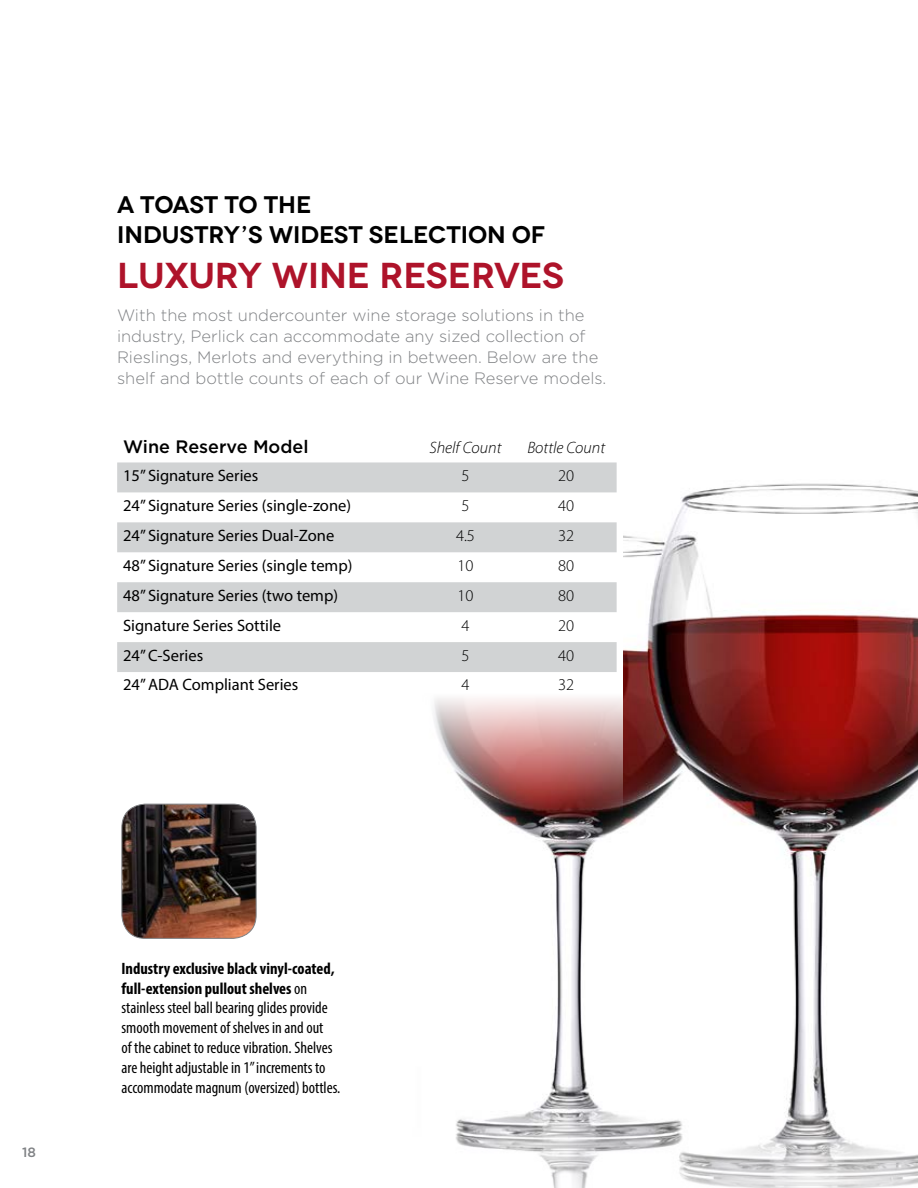
<style>
.page{position:relative;width:918px;height:1188px;background:#fff}
.page>*{position:absolute;margin:0;border:0;box-sizing:border-box;transform-origin:0 0}
.t1{font:600 36px "Novecentowide";letter-spacing:-.01em;color:#ae132a}
.t2{font:600 24px/30px "Novecentowide";letter-spacing:-.005em;color:#000}
.t3{font:500 18px "Gotham";color:#000}
.t4{font:condensed 16.5px/19.8px "Myriad Pro";color:#000}
.t5{font:300 16.5px/21px "Gotham";color:#808285}
.t6{font:16.5px "Myriad Pro";color:#000}
.t7{font:300 16.5px "Myriad Pro";color:#000}
.t8{font:italic 300 16.5px "Myriad Pro";color:#000}
.t9{font:500 13.5px "Gotham";color:#808285}
.s1{font-weight:700}
</style>
<div class="page">
<img style="left:456px;top:483px;width:462px;height:705px">
<svg style="left:121px;top:483px;width:501px;height:465px"></svg>
<svg style="left:117px;top:462px;width:500px;height:210px;fill:#d1d3d4"></svg>
<img style="left:122px;top:804px;width:134px;height:134px">
<div style="left:122px;top:804px;width:135px;height:135px;border:1px solid #808285;border-radius:23px"></div>
<h2 class="t2" style="left:117px;top:190px;width:430px">A TOAST TO THE<br>INDUSTRY’S WIDEST SELECTION OF</h2>
<h1 class="t1" style="left:117px;top:254px;width:448px">LUXURY WINE RESERVES</h1>
<p class="t5" style="left:117px;top:305px;width:491px">With the most undercounter wine storage solutions in the industry, Perlick can accommodate any sized collection of Rieslings, Merlots and everything in between. Below are the shelf and bottle counts of each of our Wine Reserve models.</p>
<p class="t3" style="left:123px;top:435px;width:187px">Wine Reserve Model</p>
<p class="t8" style="left:430px;top:437px;width:73px">Shelf Count</p>
<p class="t8" style="left:527px;top:437px;width:79px">Bottle Count</p>
<p class="t6" style="left:123px;top:465px;width:137px">15” Signature Series</p>
<p class="t7" style="left:461px;top:465px;width:10px">5</p>
<p class="t7" style="left:558px;top:465px;width:18px">20</p>
<p class="t6" style="left:123px;top:495px;width:229px">24” Signature Series (single-zone)</p>
<p class="t7" style="left:461px;top:495px;width:10px">5</p>
<p class="t7" style="left:558px;top:495px;width:18px">40</p>
<p class="t6" style="left:123px;top:525px;width:213px">24” Signature Series Dual-Zone</p>
<p class="t7" style="left:456px;top:525px;width:20px">4.5</p>
<p class="t7" style="left:558px;top:525px;width:18px">32</p>
<p class="t6" style="left:123px;top:555px;width:231px">48” Signature Series (single temp)</p>
<p class="t7" style="left:457px;top:555px;width:18px">10</p>
<p class="t7" style="left:558px;top:555px;width:18px">80</p>
<p class="t6" style="left:123px;top:585px;width:216px">48” Signature Series (two temp)</p>
<p class="t7" style="left:457px;top:585px;width:18px">10</p>
<p class="t7" style="left:558px;top:585px;width:18px">80</p>
<p class="t6" style="left:123px;top:615px;width:160px">Signature Series Sottile</p>
<p class="t7" style="left:461px;top:615px;width:10px">4</p>
<p class="t7" style="left:558px;top:615px;width:18px">20</p>
<p class="t6" style="left:123px;top:645px;width:82px">24” C-Series</p>
<p class="t7" style="left:461px;top:645px;width:10px">5</p>
<p class="t7" style="left:558px;top:645px;width:18px">40</p>
<p class="t6" style="left:123px;top:675px;width:177px">24” ADA Compliant Series</p>
<p class="t7" style="left:461px;top:675px;width:10px">4</p>
<p class="t7" style="left:558px;top:675px;width:18px">32</p>
<p class="t9" style="left:22px;top:1143px;width:15px">18</p>
<p class="t4" style="left:122px;top:958px;width:220px"><span class="s1">Industry exclusive black vinyl-coated, full-extension pullout shelves</span> on stainless steel ball bearing glides provide smooth movement of shelves in and out<br>of the cabinet to reduce vibration. Shelves are height adjustable in 1” increments to accommodate magnum (oversized) bottles.</p>
</div>
